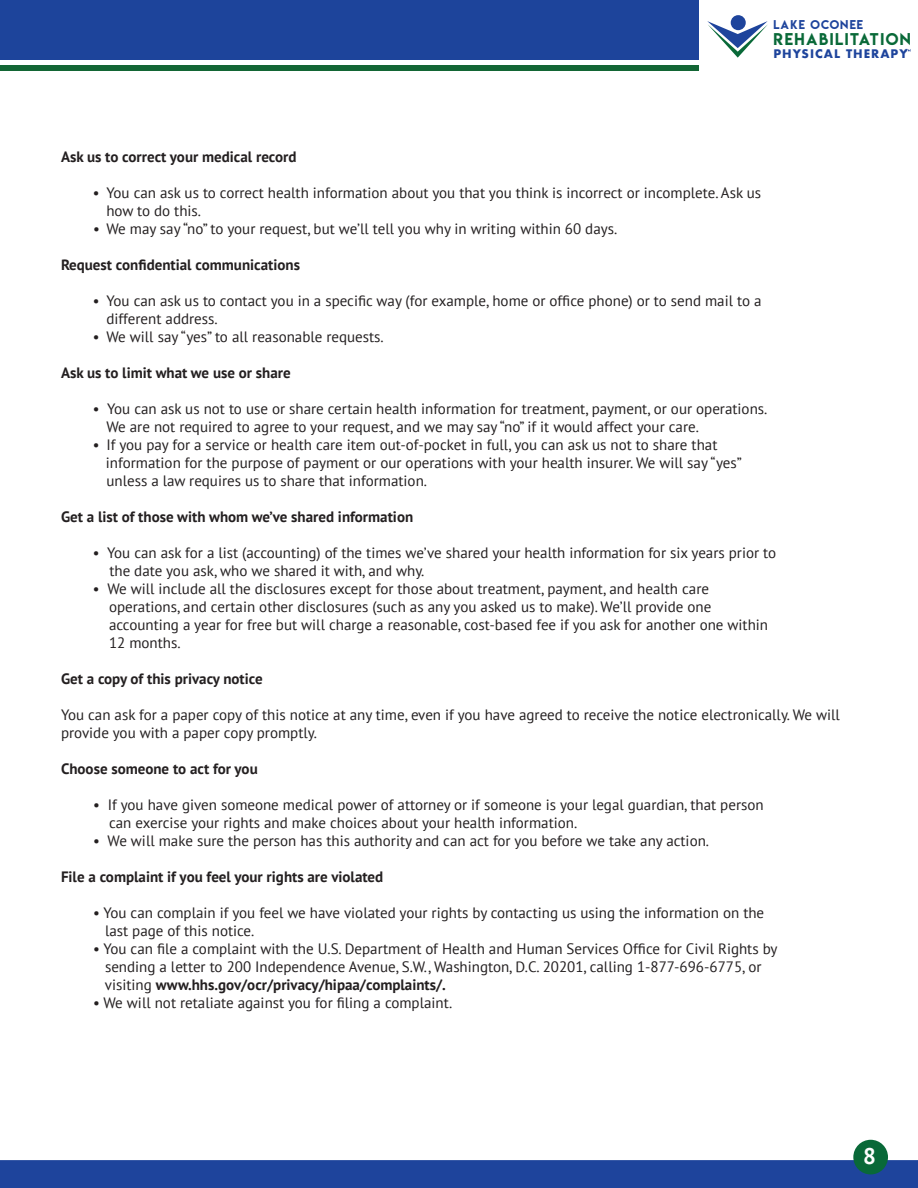
<style>
.page{position:relative;width:918px;height:1188px;background:#fff}
.page>*{position:absolute;margin:0;border:0;box-sizing:border-box;transform-origin:0 0}
.t1{font:700 22.65px "PT Sans";color:#fff}
.t2{font:15.15px "Lemon Milk";letter-spacing:.1em;color:#096938}
.t3{font:15px/18px "PT Sans";color:#231f20}
.t4{font:700 15px "PT Sans";color:#231f20}
.t5{font:700 11.55px "Futura";letter-spacing:.085em;color:#1e449c}
.t6{font:11.25px "Lemon Milk";letter-spacing:.1em;color:#1e449c}
.s1{font-weight:700}
</style>
<div class="page">
<div style="left:0;top:1160px;width:918px;height:28px;background:#1e449c"></div>
<div style="left:853px;top:1140px;width:35px;height:34px;background:#096938;border-radius:50%"></div>
<div style="left:0;top:0;width:699px;height:59px;background:#1d449b"></div>
<div style="left:0;top:65px;width:699px;height:6px;background:#136635"></div>
<svg style="left:707px;top:21px;width:61px;height:37px"></svg>
<div style="left:731px;top:15px;width:15px;height:15px;background:#1e449c;border-radius:50%"></div>
<svg style="left:905px;top:49px;width:5px;height:3px"></svg>
<p class="t6" style="left:773px;top:17px;width:91px">LAKE OCONEE</p>
<p class="t2" style="left:773px;top:28px;width:139px">REHABILITATION</p>
<p class="t5" style="left:773px;top:45px;width:136px">PHYSICAL THERAPY</p>
<p class="t4" style="left:61px;top:147px;width:237px">Ask us to correct your medical record</p>
<p class="t3" style="left:106px;top:183px;width:656px;text-indent:-14px">• You can ask us to correct health information about you that you think is incorrect or incomplete. Ask us how to do this.</p>
<p class="t3" style="left:93px;top:219px;width:526px">• We may say “no” to your request, but we’ll tell you why in writing within 60 days.</p>
<p class="t4" style="left:61px;top:255px;width:240px">Request confidential communications</p>
<p class="t3" style="left:106px;top:291px;width:657px;text-indent:-14px">• You can ask us to contact you in a specific way (for example, home or office phone) or to send mail to a different address.</p>
<p class="t3" style="left:93px;top:327px;width:292px">• We will say “yes” to all reasonable requests.</p>
<p class="t4" style="left:61px;top:363px;width:231px">Ask us to limit what we use or share</p>
<p class="t3" style="left:106px;top:399px;width:662px;text-indent:-14px">• You can ask us not to use or share certain health information for treatment, payment, or our operations.<br>We are not required to agree to your request, and we may say “no” if it would affect your care.</p>
<p class="t3" style="left:106px;top:435px;width:637px;text-indent:-13px">• If you pay for a service or health care item out-of-pocket in full, you can ask us not to share that information for the purpose of payment or our operations with your health insurer. We will say “yes” unless a law requires us to share that information.</p>
<p class="t4" style="left:61px;top:507px;width:354px">Get a list of those with whom we’ve shared information</p>
<p class="t3" style="left:109px;top:543px;width:668px;text-indent:-17px">• You can ask for a list (accounting) of the times we’ve shared your health information for six years prior to the date you ask, who we shared it with, and why.</p>
<p class="t3" style="left:109px;top:579px;width:661px;text-indent:-16px">• We will include all the disclosures except for those about treatment, payment, and health care operations, and certain other disclosures (such as any you asked us to make). We’ll provide one accounting a year for free but will charge a reasonable, cost-based fee if you ask for another one within 12 months.</p>
<p class="t4" style="left:61px;top:669px;width:203px">Get a copy of this privacy notice</p>
<p class="t3" style="left:61px;top:705px;width:780px">You can ask for a paper copy of this notice at any time, even if you have agreed to receive the notice electronically. We will provide you with a paper copy promptly.</p>
<p class="t4" style="left:61px;top:759px;width:198px">Choose someone to act for you</p>
<p class="t3" style="left:109px;top:795px;width:656px;text-indent:-16px">• If you have given someone medical power of attorney or if someone is your legal guardian, that person can exercise your rights and make choices about your health information.</p>
<p class="t3" style="left:93px;top:831px;width:618px">• We will make sure the person has this authority and can act for you before we take any action.</p>
<p class="t4" style="left:61px;top:867px;width:324px">File a complaint if you feel your rights are violated</p>
<p class="t3" style="left:105px;top:903px;width:661px;text-indent:-12px">• You can complain if you feel we have violated your rights by contacting us using the information on the last page of this notice.</p>
<p class="t3" style="left:105px;top:939px;width:674px;text-indent:-12px">• You can file a complaint with the U.S. Department of Health and Human Services Office for Civil Rights by sending a letter to 200 Independence Avenue, S.W., Washington, D.C. 20201, calling 1-877-696-6775, or visiting <span class="s1">www.hhs.gov/ocr/privacy/hipaa/complaints/.</span></p>
<p class="t3" style="left:93px;top:993px;width:361px">• We will not retaliate against you for filing a complaint.</p>
<h1 class="t1" style="left:863px;top:1141px;width:14px">8</h1>
</div>
